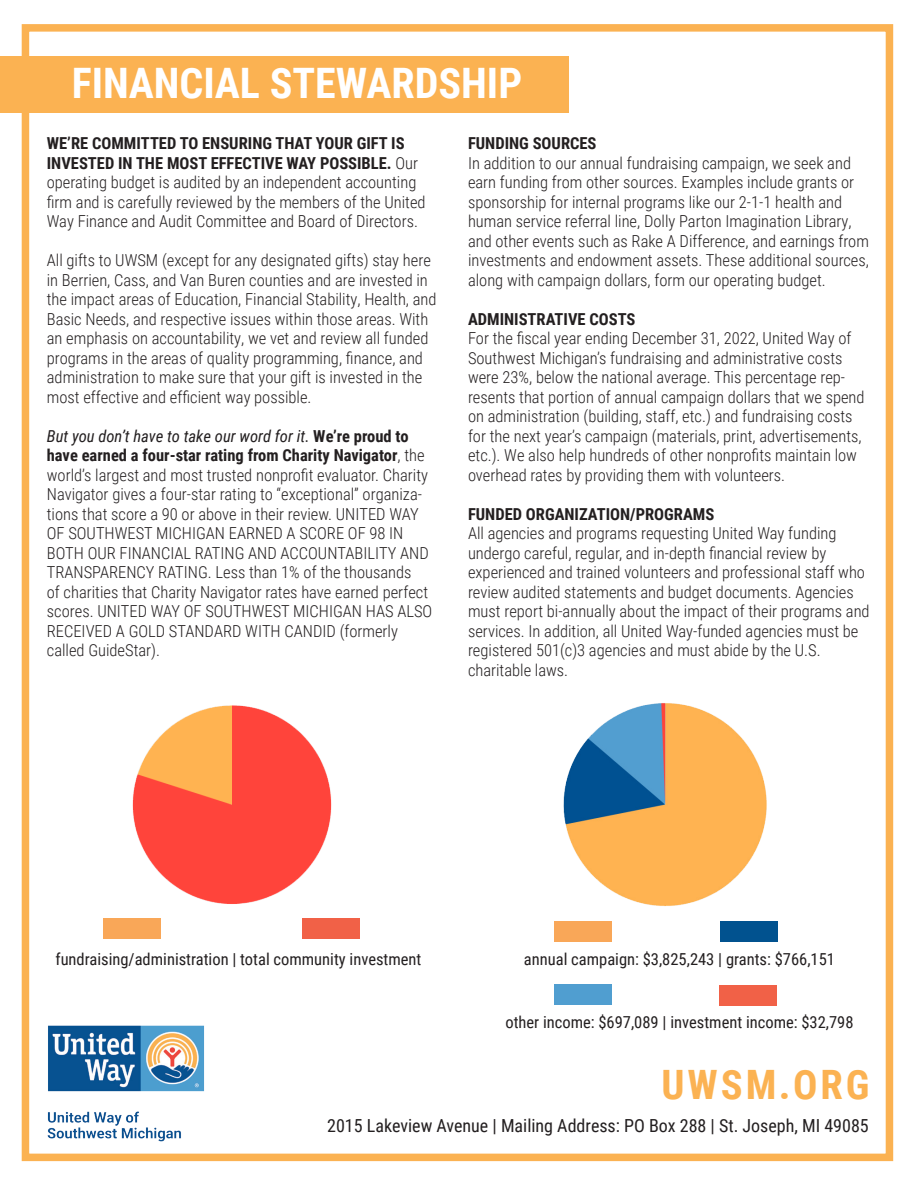
<style>
.page{position:relative;width:918px;height:1188px;background:#fff}
.page>*{position:absolute;margin:0;border:0;box-sizing:border-box;transform-origin:0 0}
.t1{font:700 42px "Roboto Condensed";color:#fff}
.t2{font:700 40.5px "Roboto Condensed";letter-spacing:.075em;color:#fbb252}
.t3{font:18px "Roboto Condensed";color:#231f20}
.t4{font:300 16.5px/19.5px "Roboto Condensed";color:#231f20}
.t5{font:700 16.5px/19.5px "Roboto Condensed";color:#231f20}
.t6{font:16.5px "Roboto Condensed";color:#231f20}
.s1{font-weight:300}
.s2{font-weight:400;font-style:italic}
.s3{font-weight:700}
</style>
<div class="page">
<div style="left:22px;top:24px;width:871px;height:1137px;border:8px solid #fbb252"></div>
<div style="left:104px;top:918px;width:57px;height:21px;background:#f9a758"></div>
<img style="left:132px;top:705px;width:200px;height:199px">
<div style="left:302px;top:918px;width:57px;height:21px;background:#f16147"></div>
<div style="left:0;top:56px;width:568px;height:56px;background:#fbb252"></div>
<img style="left:47px;top:1025px;width:158px;height:117px">
<div style="left:554px;top:921px;width:57px;height:21px;background:#f9a758"></div>
<div style="left:720px;top:921px;width:57px;height:21px;background:#01528f"></div>
<div style="left:554px;top:984px;width:57px;height:21px;background:#509ed0"></div>
<div style="left:719px;top:985px;width:57px;height:21px;background:#f16147"></div>
<img style="left:563px;top:703px;width:204px;height:203px">
<p class="t1" style="left:72px;top:54px;width:452px">FINANCIAL STEWARDSHIP</p>
<p class="t5" style="left:47px;top:133px;width:373px">WE’RE COMMITTED TO ENSURING THAT YOUR GIFT IS<br>INVESTED IN THE MOST EFFECTIVE WAY POSSIBLE. <span class="s1">Our</span></p>
<p class="t4" style="left:47px;top:172px;width:380px">operating budget is audited by an independent accounting firm and is carefully reviewed by the members of the United<br>Way Finance and Audit Committee and Board of Directors.</p>
<p class="t4" style="left:47px;top:250px;width:391px">All gifts to UWSM (except for any designated gifts) stay here in Berrien, Cass, and Van Buren counties and are invested in the impact areas of Education, Financial Stability, Health, and Basic Needs, and respective issues within those areas. With an emphasis on accountability, we vet and review all funded programs in the areas of quality programming, finance, and</p>
<p class="t4" style="left:47px;top:367px;width:377px">administration to make sure that your gift is invested in the most effective and efficient way possible.</p>
<p class="t4" style="left:47px;top:425px;width:387px"><span class="s2">But you don’t have to take our word for it.</span> <span class="s3">We’re proud to have earned a four-star rating from Charity Navigator</span>, the world’s largest and most trusted nonprofit evaluator. Charity Navigator gives a four-star rating to “exceptional” organiza&shy;tions that score a 90 or above in their review. UNITED WAY OF SOUTHWEST MICHIGAN EARNED A SCORE OF 98 IN BOTH OUR FINANCIAL RATING AND ACCOUNTABILITY AND TRANSPARENCY RATING. Less than 1% of the thousands<br>of charities that Charity Navigator rates have earned perfect scores. UNITED WAY OF SOUTHWEST MICHIGAN HAS ALSO RECEIVED A GOLD STANDARD WITH CANDID (formerly</p>
<p class="t4" style="left:47px;top:640px;width:115px">called GuideStar).</p>
<p class="t5" style="left:468px;top:133px;width:130px">FUNDING SOURCES</p>
<p class="t4" style="left:468px;top:152px;width:388px">In addition to our annual fundraising campaign, we seek and earn funding from other sources. Examples include grants or sponsorship for internal programs like our 2-1-1 health and</p>
<p class="t4" style="left:468px;top:211px;width:403px">human service referral line, Dolly Parton Imagination Library, and other events such as Rake A Difference, and earnings from investments and endowment assets. These additional sources, along with campaign dollars, form our operating budget.</p>
<p class="t5" style="left:468px;top:308px;width:169px">ADMINISTRATIVE COSTS</p>
<p class="t4" style="left:468px;top:328px;width:398px">For the fiscal year ending December 31, 2022, United Way of Southwest Michigan’s fundraising and administrative costs were 23%, below the national average. This percentage rep&shy;resents that portion of annual campaign dollars that we spend on administration (building, staff, etc.) and fundraising costs for the next year’s campaign (materials, print, advertisements, etc.). We also help hundreds of other nonprofits maintain low overhead rates by providing them with volunteers.</p>
<p class="t5" style="left:468px;top:503px;width:248px">FUNDED ORGANIZATION/PROGRAMS</p>
<p class="t4" style="left:468px;top:523px;width:403px">All agencies and programs requesting United Way funding undergo careful, regular, and in-depth financial review by experienced and trained volunteers and professional staff who review audited statements and budget documents. Agencies must report bi-annually about the impact of their programs and services. In addition, all United Way-funded agencies must be registered 501(c)3 agencies and must abide by the U.S.</p>
<p class="t4" style="left:468px;top:659px;width:102px">charitable laws.</p>
<p class="t6" style="left:55px;top:947px;width:368px">fundraising/administration | total community investment</p>
<p class="t6" style="left:524px;top:948px;width:313px">annual campaign: $3,825,243 | grants: $766,151</p>
<p class="t6" style="left:505px;top:1011px;width:350px">other income: $697,089 | investment income: $32,798</p>
<p class="t2" style="left:661px;top:1057px;width:210px">UWSM.ORG</p>
<p class="t3" style="left:327px;top:1113px;width:543px">2015 Lakeview Avenue | Mailing Address: PO Box 288 | St. Joseph, MI 49085</p>
</div>
